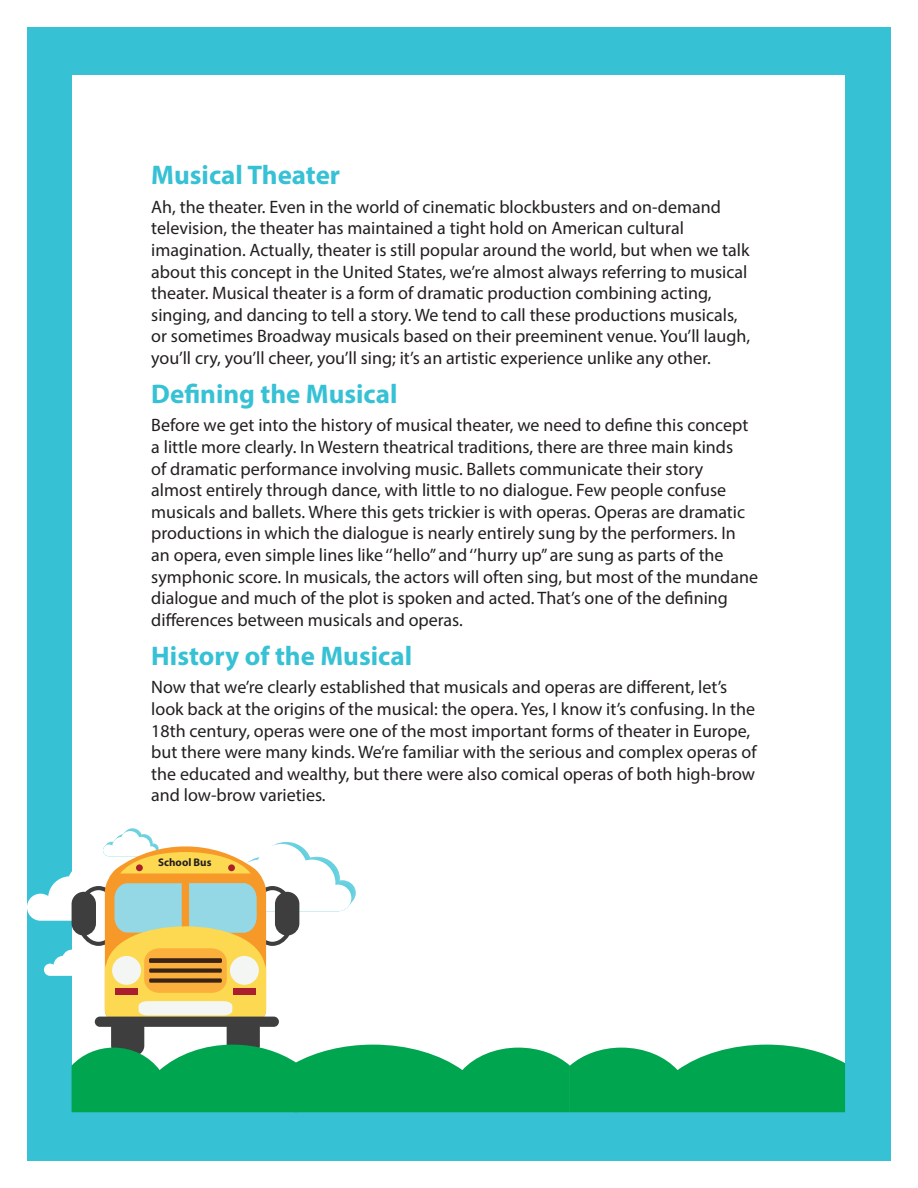
<style>
.page{position:relative;width:918px;height:1188px;background:#fff}
.page>*{position:absolute;margin:0;border:0;box-sizing:border-box;transform-origin:0 0}
.t1{font:700 27px "Myriad Pro";color:#37c1d5}
.t2{font:18px/21.6px "Myriad Pro";color:#231f20}
.t3{font:700 10.95px "Myriad Pro";color:#231f20}
</style>
<div class="page">
<div style="left:27px;top:27px;width:864px;height:1134px;background:#37c1d5"></div>
<div style="left:73px;top:76px;width:772px;height:1036px;background:#fff"></div>
<div style="left:227px;top:1017px;width:33px;height:39px;background:#3e3e3f;border-radius:11px"></div>
<div style="left:111px;top:1017px;width:33px;height:39px;background:#3e3e3f;border-radius:11px"></div>
<div style="left:95px;top:1017px;width:184px;height:10px;background:#3e3e3f;border-radius:5px"></div>
<svg style="left:27px;top:828px;width:329px;height:195px"></svg>
<svg style="left:72px;top:1045px;width:773px;height:67px;background:#1bae61"></svg>
<h1 class="t1" style="left:151px;top:158px;width:190px">Musical Theater</h1>
<p class="t2" style="left:151px;top:196px;width:600px">Ah, the theater. Even in the world of cinematic blockbusters and on-demand television, the theater has maintained a tight hold on American cultural imagination. Actually, theater is still popular around the world, but when we talk about this concept in the United States, we’re almost always referring to musical theater. Musical theater is a form of dramatic production combining acting, singing, and dancing to tell a story. We tend to call these productions musicals, or sometimes Broadway musicals based on their preeminent venue. You’ll laugh, you’ll cry, you’ll cheer, you’ll sing; it’s an artistic experience unlike any other.</p>
<h1 class="t1" style="left:151px;top:376px;width:248px">Defining the Musical</h1>
<p class="t2" style="left:151px;top:414px;width:608px">Before we get into the history of musical theater, we need to define this concept a little more clearly. In Western theatrical traditions, there are three main kinds<br>of dramatic performance involving music. Ballets communicate their story almost entirely through dance, with little to no dialogue. Few people confuse musicals and ballets. Where this gets trickier is with operas. Operas are dramatic productions in which the dialogue is nearly entirely sung by the performers. In an opera, even simple lines like ‘’hello’’ and ‘’hurry up’’ are sung as parts of the symphonic score. In musicals, the actors will often sing, but most of the mundane dialogue and much of the plot is spoken and acted. That’s one of the defining differences between musicals and operas.</p>
<h1 class="t1" style="left:151px;top:638px;width:262px">History of the Musical</h1>
<p class="t2" style="left:151px;top:676px;width:607px">Now that we’re clearly established that musicals and operas are different, let’s look back at the origins of the musical: the opera. Yes, I know it’s confusing. In the 18th century, operas were one of the most important forms of theater in Europe, but there were many kinds. We’re familiar with the serious and complex operas of the educated and wealthy, but there were also comical operas of both high-brow and low-brow varieties.</p>
<p class="t3" style="left:158px;top:855px;width:55px">School Bus</p>
</div>
